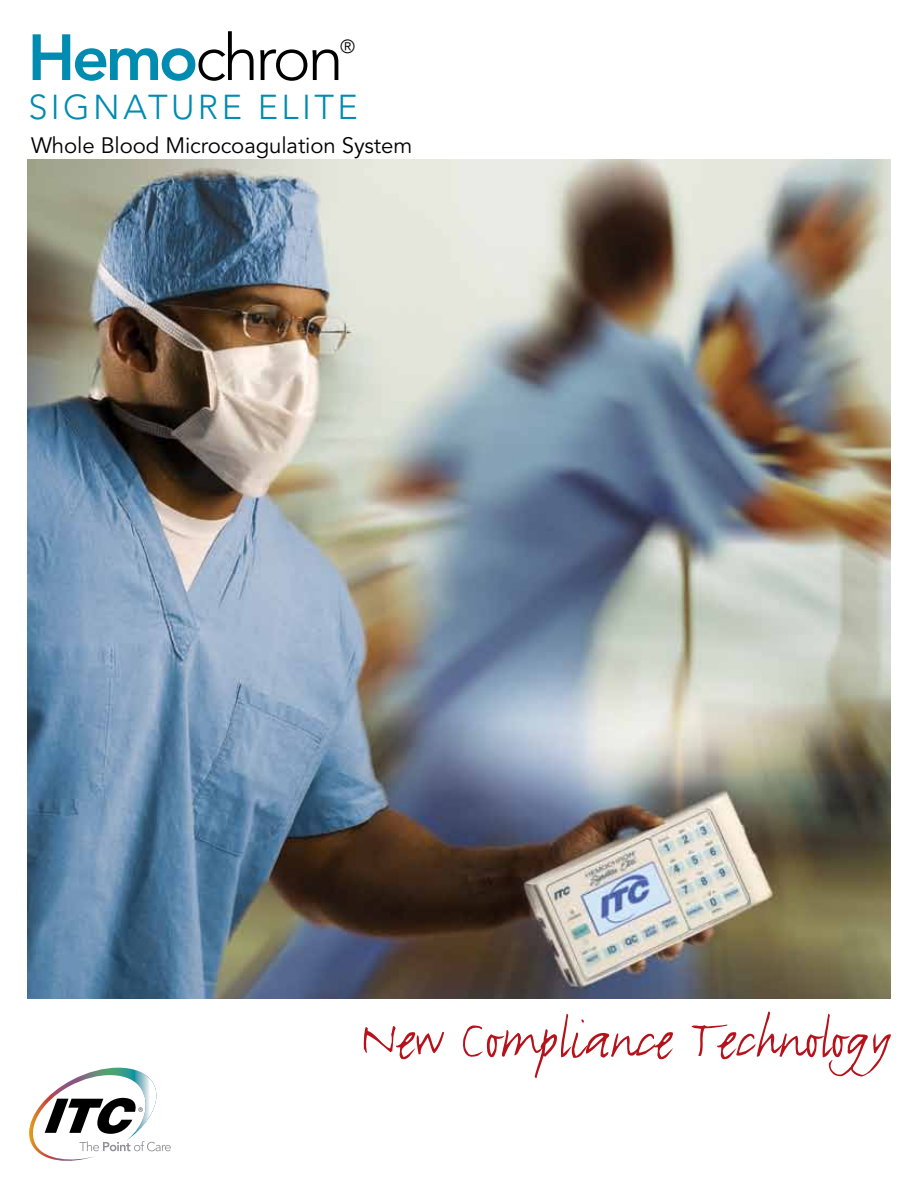
<style>
.page{position:relative;width:918px;height:1188px;background:#fff}
.page>*{position:absolute;margin:0;border:0;box-sizing:border-box;transform-origin:0 0}
.t1{font:300 64.5px "Avenir LT Com";letter-spacing:-.05em;color:#000}
.t2{font:61.5px "FF Justlefthand";color:#b5121b}
.t3{font:300 34.35px "Avenir LT Com";letter-spacing:.1em;color:#008bb0}
.t4{font:22.2px "Avenir LT Com";letter-spacing:-.005em;color:#000}
.t5{font:300 18.75px "Avenir LT Com";color:#000}
.s1{font-weight:800;color:#008bb0}
</style>
<div class="page">
<img style="left:27px;top:159px;width:864px;height:840px">
<svg style="left:29px;top:1068px;width:142px;height:93px"></svg>
<h1 class="t1" style="left:28px;top:20px;width:318px"><span class="s1">Hemo</span>chron</h1>
<p class="t5" style="left:340px;top:36px;width:17px">®</p>
<h3 class="t3" style="left:28px;top:86px;width:331px">SIGNATURE ELITE</h3>
<p class="t4" style="left:31px;top:132px;width:383px">Whole Blood Microcoagulation System</p>
<h2 class="t2" style="left:360px;top:1001px;width:533px">New Compliance Technology</h2>
</div>
